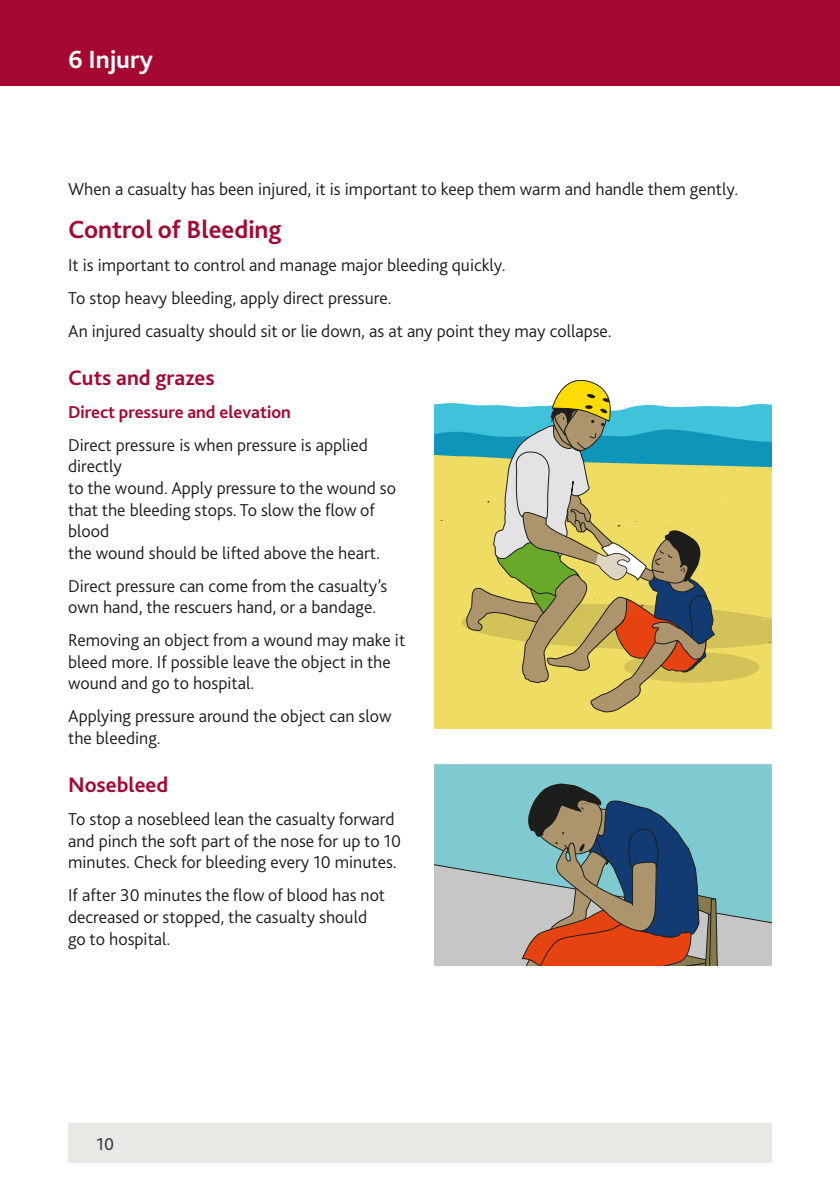
<style>
.page{position:relative;width:840px;height:1191px;background:#fff}
.page>*{position:absolute;margin:0;border:0;box-sizing:border-box;transform-origin:0 0}
.t1{font:700 26px "Bliss 2";color:#a50931}
.t2{font:700 26px "Bliss 2";color:#fff}
.t3{font:700 22px "Bliss 2";color:#a50931}
.t4{font:300 18px/21.6px "Bliss 2";color:#1d1d1b}
.t5{font:700 18px "Bliss 2";color:#a50931}
.t6{font:18px "Bliss 2";color:#373e42}
</style>
<div class="page">
<div style="left:68px;top:1123px;width:703px;height:39px;background:#eae8e5"></div>
<div style="left:0;top:0;width:839px;height:85px;background:#a50931"></div>
<div style="left:434px;top:927px;width:336px;height:38px;background:#c6c6c6"></div>
<svg style="left:434px;top:764px;width:336px;height:163px;background:#8bc8cd"></svg>
<svg style="left:504px;top:782px;width:222px;height:183px;background:#7f8381"></svg>
<div style="left:434px;top:712px;width:336px;height:17px;background:#eedc63"></div>
<svg style="left:434px;top:380px;width:336px;height:332px;background:#bbc07e"></svg>
<h1 class="t2" style="left:68px;top:43px;width:86px">6 Injury</h1>
<p class="t4" style="left:68px;top:178px;width:671px">When a casualty has been injured, it is important to keep them warm and handle them gently.</p>
<h1 class="t1" style="left:68px;top:213px;width:215px">Control of Bleeding</h1>
<p class="t4" style="left:68px;top:248px;width:545px;line-height:33px">It is important to control and manage major bleeding quickly.<br>To stop heavy bleeding, apply direct pressure.<br>An injured casualty should sit or lie down, as at any point they may collapse.</p>
<p class="t3" style="left:68px;top:364px;width:148px">Cuts and grazes</p>
<p class="t5" style="left:68px;top:400px;width:224px">Direct pressure and elevation</p>
<p class="t4" style="left:68px;top:434px;width:329px">Direct pressure is when pressure is applied directly<br>to the wound. Apply pressure to the wound so that the bleeding stops. To slow the flow of blood<br>the wound should be lifted above the heart.</p>
<p class="t4" style="left:68px;top:575px;width:320px">Direct pressure can come from the casualty’s own hand, the rescuers hand, or a bandage.</p>
<p class="t4" style="left:68px;top:629px;width:338px">Removing an object from a wound may make it bleed more. If possible leave the object in the wound and go to hospital.</p>
<p class="t4" style="left:68px;top:705px;width:325px">Applying pressure around the object can slow the bleeding.</p>
<p class="t3" style="left:68px;top:771px;width:102px">Nosebleed</p>
<p class="t4" style="left:68px;top:808px;width:334px">To stop a nosebleed lean the casualty forward and pinch the soft part of the nose for up to 10 minutes. Check for bleeding every 10 minutes.</p>
<p class="t4" style="left:68px;top:884px;width:318px">If after 30 minutes the flow of blood has not decreased or stopped, the casualty should go to hospital.</p>
<p class="t6" style="left:96px;top:1132px;width:19px">10</p>
</div>
